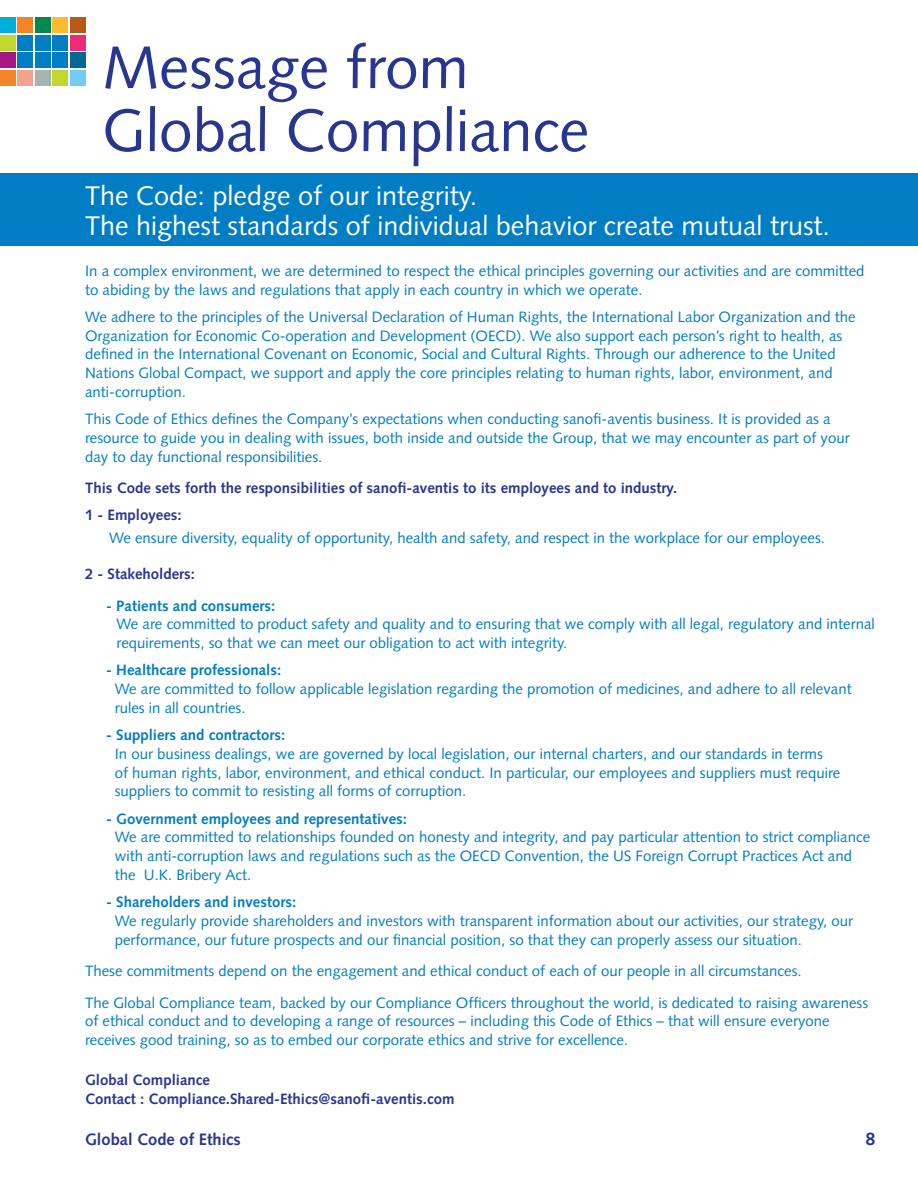
<style>
.page{position:relative;width:918px;height:1188px;background:#fff}
.page>*{position:absolute;margin:0;border:0;box-sizing:border-box;transform-origin:0 0}
.t1{font:60px/63px "Syntax";color:#283691}
.t2{font:27px/30px "Syntax";color:#fff}
.t3{font:700 18px "Syntax";color:#283691}
.t4{font:700 16.5px "Syntax";color:#283691}
.t5{font:15px/18.8px "Syntax";color:#007dc3}
.t6{font:700 15px/27.3px "Syntax";color:#283691}
.t7{font:700 15px "Syntax";color:#007dc3}
</style>
<div class="page">
<div style="left:17px;top:35px;width:16px;height:16px;background:#007dc3"></div>
<div style="left:35px;top:35px;width:15px;height:16px;background:#007dc3"></div>
<div style="left:52px;top:35px;width:16px;height:16px;background:#007dc3"></div>
<div style="left:17px;top:53px;width:16px;height:15px;background:#007dc3"></div>
<div style="left:0;top:35px;width:15px;height:16px;background:#c1d72f"></div>
<div style="left:0;top:53px;width:15px;height:15px;background:#a21984"></div>
<div style="left:35px;top:53px;width:15px;height:15px;background:#007dc3"></div>
<div style="left:52px;top:53px;width:16px;height:15px;background:#007dc3"></div>
<div style="left:70px;top:35px;width:16px;height:16px;background:#ee2b75"></div>
<div style="left:70px;top:53px;width:16px;height:15px;background:#006892"></div>
<div style="left:18px;top:70px;width:15px;height:16px;background:#f7a08b"></div>
<div style="left:0;top:70px;width:15px;height:16px;background:#f58427"></div>
<div style="left:35px;top:70px;width:15px;height:16px;background:#a5b4ac"></div>
<div style="left:52px;top:70px;width:16px;height:16px;background:#c1d72f"></div>
<div style="left:70px;top:70px;width:16px;height:16px;background:#72cdf4"></div>
<div style="left:18px;top:18px;width:15px;height:15px;background:#f58427"></div>
<div style="left:0;top:18px;width:15px;height:15px;background:#00afdb"></div>
<div style="left:35px;top:18px;width:15px;height:15px;background:#008752"></div>
<div style="left:52px;top:18px;width:16px;height:15px;background:#fdbb30"></div>
<div style="left:70px;top:18px;width:16px;height:15px;background:#b95915"></div>
<div style="left:0;top:173px;width:918px;height:73px;background:#007dc3"></div>
<h1 class="t1" style="left:102px;top:36px;width:488px">Message from<br>Global Compliance</h1>
<h2 class="t2" style="left:85px;top:181px;width:747px">The Code: pledge of our integrity.<br>The highest standards of individual behavior create mutual trust.</h2>
<p class="t5" style="left:85px;top:261px;width:781px">In a complex environment, we are determined to respect the ethical principles governing our activities and are committed to abiding by the laws and regulations that apply in each country in which we operate.</p>
<p class="t5" style="left:85px;top:307px;width:772px">We adhere to the principles of the Universal Declaration of Human Rights, the International Labor Organization and the Organization for Economic Co-operation and Development (OECD). We also support each person’s right to health, as defined in the International Covenant on Economic, Social and Cultural Rights. Through our adherence to the United Nations Global Compact, we support and apply the core principles relating to human rights, labor, environment, and anti-corruption.</p>
<p class="t5" style="left:85px;top:410px;width:766px">This Code of Ethics defines the Company’s expectations when conducting sanofi-aventis business. It is provided as a resource to guide you in dealing with issues, both inside and outside the Group, that we may encounter as part of your day to day functional responsibilities.</p>
<p class="t6" style="left:85px;top:474px;width:591px">This Code sets forth the responsibilities of sanofi-aventis to its employees and to industry.<br>1 - Employees:</p>
<p class="t5" style="left:109px;top:529px;width:718px">We ensure diversity, equality of opportunity, health and safety, and respect in the workplace for our employees.</p>
<p class="t6" style="left:85px;top:560px;width:112px">2 - Stakeholders:</p>
<p class="t7" style="left:106px;top:597px;width:171px">- Patients and consumers:</p>
<p class="t5" style="left:117px;top:615px;width:760px">We are committed to product safety and quality and to ensuring that we comply with all legal, regulatory and internal requirements, so that we can meet our obligation to act with integrity.</p>
<p class="t7" style="left:106px;top:662px;width:176px">- Healthcare professionals:</p>
<p class="t5" style="left:115px;top:680px;width:739px">We are committed to follow applicable legislation regarding the promotion of medicines, and adhere to all relevant rules in all countries.</p>
<p class="t7" style="left:106px;top:726px;width:181px">- Suppliers and contractors:</p>
<p class="t5" style="left:115px;top:744px;width:727px">In our business dealings, we are governed by local legislation, our internal charters, and our standards in terms<br>of human rights, labor, environment, and ethical conduct. In particular, our employees and suppliers must require suppliers to commit to resisting all forms of corruption.</p>
<p class="t7" style="left:106px;top:810px;width:302px">- Government employees and representatives:</p>
<p class="t5" style="left:115px;top:828px;width:757px">We are committed to relationships founded on honesty and integrity, and pay particular attention to strict compliance with anti-corruption laws and regulations such as the OECD Convention, the US Foreign Corrupt Practices Act and the U.K. Bribery Act.</p>
<p class="t7" style="left:106px;top:893px;width:191px">- Shareholders and investors:</p>
<p class="t5" style="left:115px;top:911px;width:740px">We regularly provide shareholders and investors with transparent information about our activities, our strategy, our performance, our future prospects and our financial position, so that they can properly assess our situation.</p>
<p class="t5" style="left:85px;top:955px;width:785px;line-height:31.5px">These commitments depend on the engagement and ethical conduct of each of our people in all circumstances.<br>The Global Compliance team, backed by our Compliance Officers throughout the world, is dedicated to raising awareness</p>
<p class="t5" style="left:85px;top:1012px;width:746px">of ethical conduct and to developing a range of resources – including this Code of Ethics – that will ensure everyone receives good training, so as to embed our corporate ethics and strive for excellence.</p>
<p class="t6" style="left:85px;top:1071px;width:371px;line-height:18.8px">Global Compliance<br>Contact : Compliance.Shared-Ethics@sanofi-aventis.com</p>
<p class="t4" style="left:85px;top:1130px;width:157px">Global Code of Ethics</p>
<p class="t3" style="left:865px;top:1129px;width:12px">8</p>
</div>
